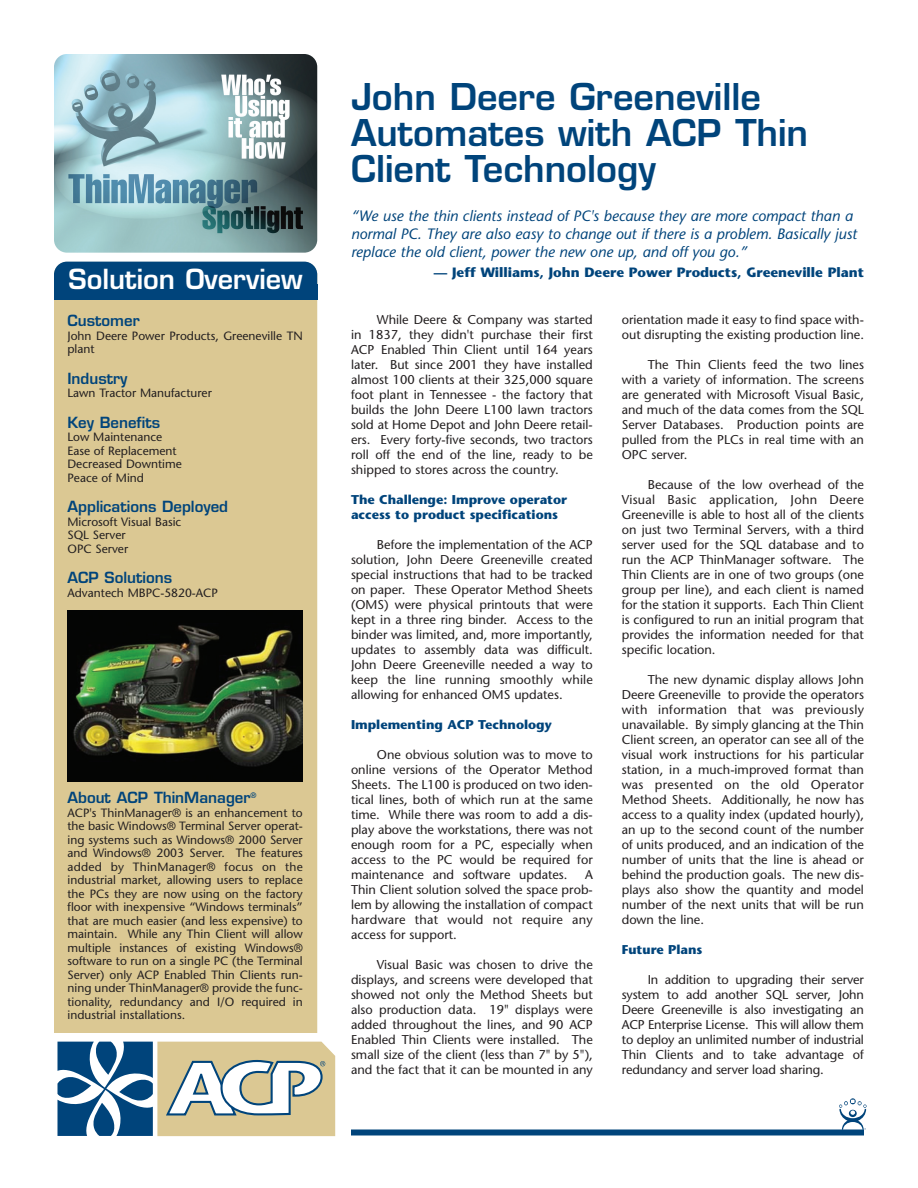
<style>
.page{position:relative;width:918px;height:1188px;background:#fff}
.page>*{position:absolute;margin:0;border:0;box-sizing:border-box;transform-origin:0 0}
.t1{font:600 36px/36px "Eurostile";color:#00447b}
.t2{font:600 27px "Eurostile";color:#fff}
.t3{font:italic 15px/18px "Stone Sans";color:#00447b}
.t4{font:600 15px "Eurostile";color:#00447b}
.t5{font:700 13.5px "Stone Sans";color:#00447b}
.t6{font:12.75px/15px "Stone Sans";color:#231f20;text-align:justify}
.t7{font:700 12.75px/15px "Stone Sans";color:#00447b}
.t8{font:12px/13.5px "Stone Sans";color:#231f20}
</style>
<div class="page">
<div style="left:54px;top:262px;width:263px;height:791px;background:#dbc893;border-radius:13px"></div>
<div style="left:54px;top:1033px;width:289px;height:105px;background:#fff"></div>
<svg style="left:57px;top:1042px;width:278px;height:94px"></svg>
<div style="left:54px;top:285px;width:263px;height:15px;background:#00447b"></div>
<div style="left:54px;top:262px;width:263px;height:36px;background:#00447b;border-radius:13px"></div>
<div style="left:351px;top:1130px;width:513px;height:6px;background:#00447b"></div>
<svg style="left:839px;top:1098px;width:28px;height:32px"></svg>
<img style="left:68px;top:611px;width:235px;height:170px">
<img style="left:54px;top:54px;width:263px;height:199px;border-radius:13px">
<h2 class="t2" style="left:69px;top:269px;width:236px">Solution Overview</h2>
<p class="t4" style="left:67px;top:315px;width:74px">Customer</p>
<p class="t8" style="left:67px;top:330px;width:237px">John Deere Power Products, Greeneville TN plant</p>
<p class="t4" style="left:67px;top:372px;width:62px">Industry</p>
<p class="t8" style="left:67px;top:387px;width:146px">Lawn Tractor Manufacturer</p>
<p class="t4" style="left:67px;top:416px;width:94px">Key Benefits</p>
<p class="t8" style="left:67px;top:432px;width:116px">Low Maintenance<br>Ease of Replacement<br>Decreased Downtime<br>Peace of Mind</p>
<p class="t4" style="left:67px;top:501px;width:162px">Applications Deployed</p>
<p class="t8" style="left:67px;top:516px;width:115px">Microsoft Visual Basic<br>SQL Server<br>OPC Server</p>
<p class="t4" style="left:67px;top:572px;width:106px">ACP Solutions</p>
<p class="t8" style="left:67px;top:587px;width:152px">Advantech MBPC-5820-ACP</p>
<p class="t4" style="left:67px;top:792px;width:190px">About ACP ThinManager<sup>®</sup></p>
<p class="t8" style="left:67px;top:807px;width:237px;text-align:justify">ACP's ThinManager® is an enhancement to the basic Windows® Terminal Server operat&shy;ing systems such as Windows® 2000 Server and Windows® 2003 Server. The features added by ThinManager® focus on the industrial market, allowing users to replace the PCs they are now using on the factory floor with inexpensive “Windows terminals” that are much easier (and less expensive) to maintain. While any Thin Client will allow multiple instances of existing Windows® software to run on a single PC (the Terminal Server) only ACP Enabled Thin Clients run&shy;ning under ThinManager® provide the func&shy;tionality, redundancy and I/O required in industrial installations.</p>
<h1 class="t1" style="left:351px;top:82px;width:459px">John Deere Greeneville<br>Automates with ACP Thin<br>Client Technology</h1>
<p class="t3" style="left:351px;top:209px;width:508px">“We use the thin clients instead of PC's because they are more compact than a normal PC. They are also easy to change out if there is a problem. Basically just replace the old client, power the new one up, and off you go.”</p>
<p class="t5" style="left:434px;top:267px;width:431px">— Jeff Williams, John Deere Power Products, Greeneville Plant</p>
<p class="t6" style="left:351px;top:314px;width:243px;text-indent:26px">While Deere &amp; Company was started in 1837, they didn't purchase their first ACP Enabled Thin Client until 164 years later. But since 2001 they have installed almost 100 clients at their 325,000 square foot plant in Tennessee - the factory that builds the John Deere L100 lawn tractors sold at Home Depot and John Deere retail&shy;ers. Every forty-five seconds, two tractors roll off the end of the line, ready to be shipped to stores across the country.</p>
<p class="t7" style="left:351px;top:494px;width:218px">The Challenge: Improve operator access to product specifications</p>
<p class="t6" style="left:351px;top:539px;width:243px;text-indent:26px">Before the implementation of the ACP solution, John Deere Greeneville created special instructions that had to be tracked on paper. These Operator Method Sheets (OMS) were physical printouts that were kept in a three ring binder. Access to the binder was limited, and, more importantly, updates to assembly data was difficult.<br>John Deere Greeneville needed a way to keep the line running smoothly while allowing for enhanced OMS updates.</p>
<p class="t7" style="left:351px;top:719px;width:202px">Implementing ACP Technology</p>
<p class="t6" style="left:351px;top:749px;width:243px;text-indent:26px">One obvious solution was to move to online versions of the Operator Method Sheets. The L100 is produced on two iden&shy;tical lines, both of which run at the same time. While there was room to add a dis&shy;play above the workstations, there was not enough room for a PC, especially when access to the PC would be required for maintenance and software updates.</p>
<p class="t6" style="left:622px;top:314px;width:244px">orientation made it easy to find space with&shy;out disrupting the existing production line.</p>
<p class="t6" style="left:622px;top:359px;width:244px;text-indent:26px">The Thin Clients feed the two lines with a variety of information. The screens are generated with Microsoft Visual Basic, and much of the data comes from the SQL Server Databases. Production points are pulled from the PLCs in real time with an OPC server.</p>
<p class="t6" style="left:622px;top:479px;width:244px;text-indent:26px">Because of the low overhead of the Visual Basic application, John Deere Greeneville is able to host all of the clients on just two Terminal Servers, with a third server used for the SQL database and to run the ACP ThinManager software. The Thin Clients are in one of two groups (one group per line), and each client is named for the station it supports. Each Thin Client is configured to run an initial program that provides the information needed for that specific location.</p>
<p class="t6" style="left:622px;top:674px;width:244px;text-indent:26px">The new dynamic display allows John Deere Greeneville to provide the operators with information that was previously unavailable. By simply glancing at the Thin Client screen, an operator can see all of the visual work instructions for his particular station, in a much-improved format than was presented on the old Operator Method Sheets. Additionally, he now has access to a quality index (updated hourly), an up to the second count of the number of units produced, and an indication of the number of units that the line is ahead or behind the production goals. The new dis&shy;plays also show the quantity and model number of the next units that will be run down the line.</p>
<p class="t7" style="left:622px;top:944px;width:82px">Future Plans</p>
<p class="t6" style="left:622px;top:974px;width:244px;text-indent:26px">In addition to upgrading their server system to add another SQL server, John Deere Greeneville is also investigating an ACP Enterprise License. This will allow them to deploy an unlimited number of industrial Thin Clients and to take advantage of redundancy and server load sharing.</p>
<p class="t6" style="left:351px;top:869px;width:243px;text-indent:234px">A Thin Client solution solved the space prob&shy;lem by allowing the installation of compact hardware that would not require any access for support.</p>
<p class="t6" style="left:351px;top:959px;width:243px;text-indent:26px">Visual Basic was chosen to drive the displays, and screens were developed that showed not only the Method Sheets but also production data. 19" displays were added throughout the lines, and 90 ACP Enabled Thin Clients were installed. The small size of the client (less than 7" by 5"), and the fact that it can be mounted in any</p>
</div>
